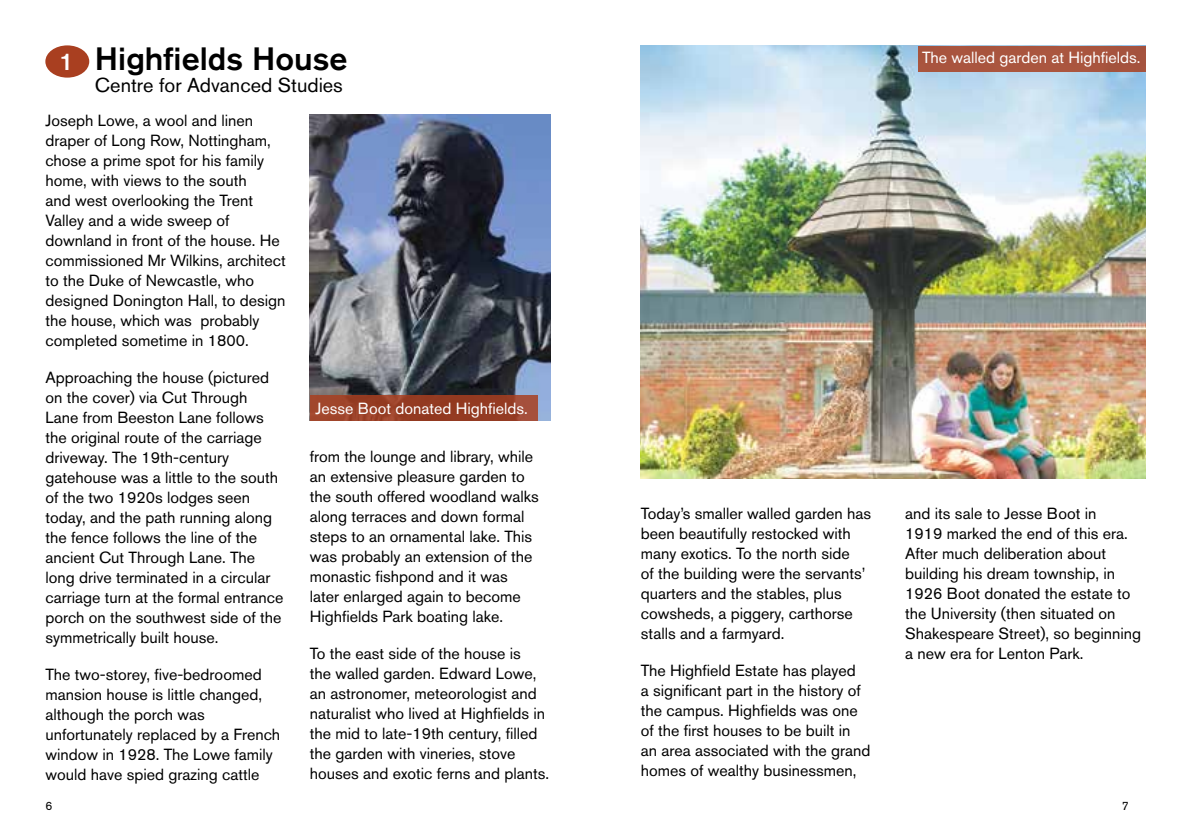
<style>
.page{position:relative;width:1191px;height:840px;background:#fff}
.page>*{position:absolute;margin:0;border:0;box-sizing:border-box;transform-origin:0 0}
.t1{font:500 32px "Akzidenz Grotesk BE";color:#000}
.t2{font:500 24px "Akzidenz Grotesk BE";color:#fff}
.t3{font:20px "Akzidenz Grotesk BE";color:#000}
.t4{font:16px/20px "Akzidenz Grotesk BE";color:#000}
.t5{font:16px "Akzidenz Grotesk BE";color:#fff}
.t6{font:12px "Akzidenz Grotesk BE";color:#000}
</style>
<div class="page">
<img style="left:310px;top:114px;width:240px;height:306px">
<div style="left:45px;top:45px;width:44px;height:33px;background:#a93f20;border-radius:50%"></div>
<img style="left:641px;top:46px;width:504px;height:432px">
<svg style="left:310px;top:395px;width:227px;height:25px;background:#983f26"></svg>
<div style="left:918px;top:46px;width:227px;height:25px;background:#a9553e"></div>
<h2 class="t2" style="left:60px;top:46px;width:15px">1</h2>
<h1 class="t1" style="left:95px;top:39px;width:254px">Highfields House</h1>
<p class="t3" style="left:95px;top:73px;width:249px">Centre for Advanced Studies</p>
<p class="t4" style="left:45px;top:110px;width:242px">Joseph Lowe, a wool and linen draper of Long Row, Nottingham, chose a prime spot for his family home, with views to the south<br>and west overlooking the Trent<br>Valley and a wide sweep of downland in front of the house. He commissioned Mr Wilkins, architect to the Duke of Newcastle, who designed Donington Hall, to design the house, which was probably completed sometime in 1800.</p>
<p class="t4" style="left:45px;top:367px;width:240px">Approaching the house (pictured on the cover) via Cut Through<br>Lane from Beeston Lane follows the original route of the carriage driveway. The 19th-century gatehouse was a little to the south of the two 1920s lodges seen today, and the path running along the fence follows the line of the ancient Cut Through Lane. The long drive terminated in a circular carriage turn at the formal entrance porch on the southwest side of the symmetrically built house.</p>
<p class="t4" style="left:45px;top:664px;width:236px">The two-storey, five-bedroomed mansion house is little changed, although the porch was unfortunately replaced by a French window in 1928. The Lowe family would have spied grazing cattle</p>
<p class="t5" style="left:315px;top:399px;width:214px">Jesse Boot donated Highfields.</p>
<p class="t4" style="left:310px;top:445px;width:231px">from the lounge and library, while an extensive pleasure garden to the south offered woodland walks along terraces and down formal steps to an ornamental lake. This was probably an extension of the monastic fishpond and it was later enlarged again to become<br>Highfields Park boating lake.</p>
<p class="t4" style="left:310px;top:642px;width:241px">To the east side of the house is<br>the walled garden. Edward Lowe, an astronomer, meteorologist and naturalist who lived at Highfields in the mid to late-19th century, filled the garden with vineries, stove houses and exotic ferns and plants.</p>
<p class="t5" style="left:922px;top:48px;width:220px">The walled garden at Highfields.</p>
<p class="t4" style="left:641px;top:503px;width:232px">Today’s smaller walled garden has been beautifully restocked with many exotics. To the north side<br>of the building were the servants’ quarters and the stables, plus cowsheds, a piggery, carthorse stalls and a farmyard.</p>
<p class="t4" style="left:641px;top:660px;width:231px">The Highfield Estate has played<br>a significant part in the history of the campus. Highfields was one of the first houses to be built in an area associated with the grand homes of wealthy businessmen,</p>
<p class="t4" style="left:905px;top:503px;width:237px">and its sale to Jesse Boot in<br>1919 marked the end of this era.<br>After much deliberation about building his dream township, in<br>1926 Boot donated the estate to the University (then situated on<br>Shakespeare Street), so beginning a new era for Lenton Park.</p>
<p class="t6" style="left:45px;top:798px;width:8px">6</p>
<p class="t6" style="left:1121px;top:798px;width:8px">7</p>
</div>
